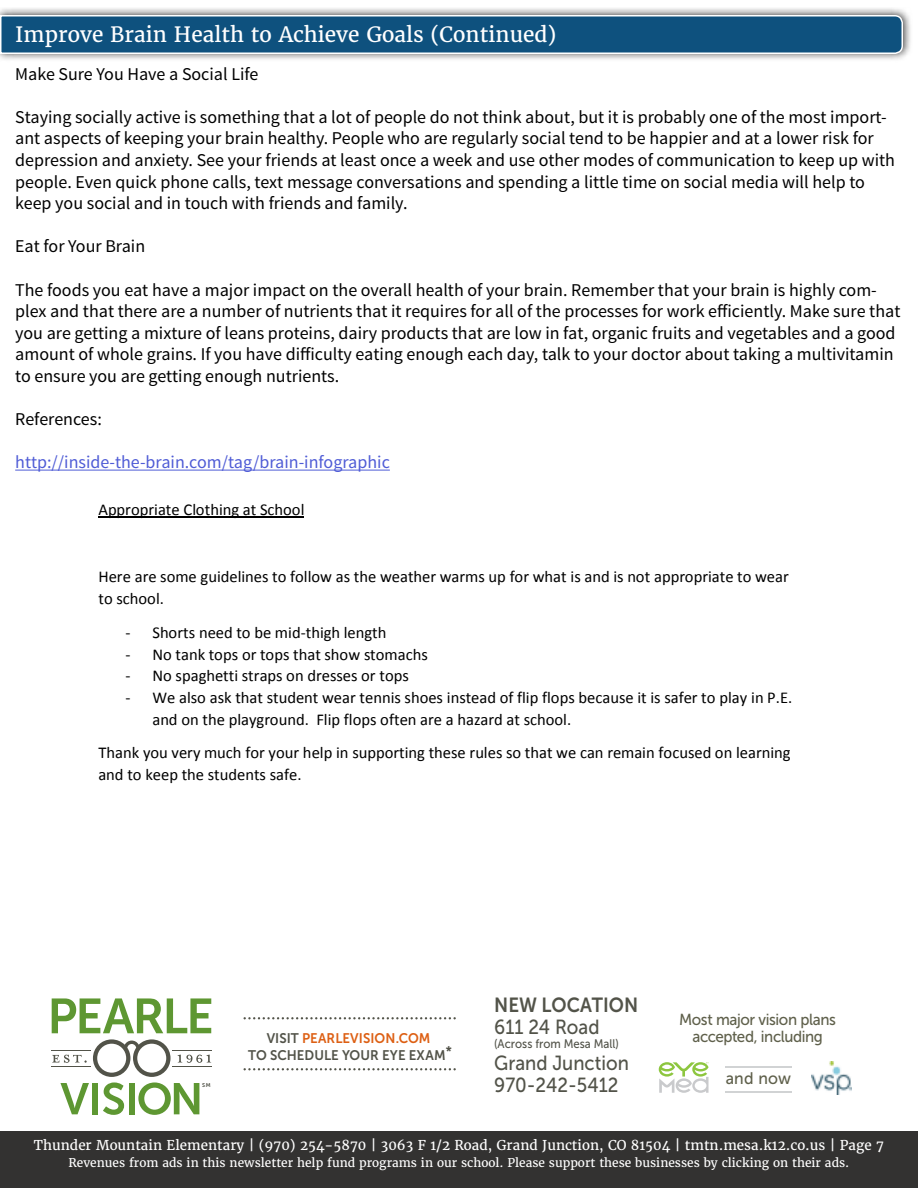
<style>
.page{position:relative;width:918px;height:1188px;background:#fff}
.page>*{position:absolute;margin:0;border:0;box-sizing:border-box;transform-origin:0 0}
.t1{font:21px "Merriweather";color:#fff}
.t2{font:20.4px/22.4px "Museo Sans 500";color:#525349;scale:.91 1}
.t3{font:20.4px "Museo Sans 700";color:#525349;scale:.91 1}
.t4{font:18px/21.6px "Source Sans Pro";color:#000}
.t5{font:18px "Source Sans Pro";color:#4f5cd6}
.t6{font:16.65px "Museo Sans 500";letter-spacing:.015em;color:#5f604b;scale:.95 1}
.t7{font:16.5px/21.8px "Calibri";color:#000}
.t8{font:15.9px/17.1px "Museo Sans 500";letter-spacing:-.025em;color:#5f604b;text-align:center;scale:.95 1}
.t9{font:13.95px/16.6px "Museo Sans 700";letter-spacing:.005em;color:#525349;text-align:center;scale:.95 1}
.t10{font:13.5px "Merriweather";color:#fff}
.t11{font:12.45px "Museo Sans 500";color:#525349;scale:.91 1}
.t12{font:12px "Merriweather";color:#fff}
.t13{font:5.55px "Museo Sans 700";color:#525349}
.s1{color:#dd5f13}
</style>
<div class="page">
<div style="left:0;top:1131px;width:918px;height:57px;background:#333231"></div>
<div style="left:0;top:7px;width:913px;height:55px;background:#000;opacity:.75"></div>
<svg style="left:0;top:14px;width:904px;height:41px;background:#276289"></svg>
<hr style="left:15px;top:470px;width:375px;height:1px;background:#4f5cd6">
<hr style="left:98px;top:517px;width:206px;height:1px;background:#000">
<svg style="left:245px;top:1068px;width:210px;height:2px"></svg>
<svg style="left:245px;top:1017px;width:210px;height:2px"></svg>
<svg style="left:659px;top:1062px;width:50px;height:31px"></svg>
<img style="left:811px;top:1062px;width:40px;height:32px">
<hr style="left:725px;top:1091px;width:66px;height:1px;background:#d1d3d4">
<hr style="left:725px;top:1066px;width:66px;height:2px;background:#d1d3d4">
<svg style="left:52px;top:998px;width:159px;height:35px"></svg>
<hr style="left:173px;top:1050px;width:39px;height:1px;background:#525349">
<hr style="left:173px;top:1066px;width:39px;height:1px;background:#525349">
<svg style="left:52px;top:1039px;width:159px;height:76px"></svg>
<p class="t1" style="left:15px;top:22px;width:543px">Improve Brain Health to Achieve Goals (Continued)</p>
<p class="t4" style="left:15px;top:63px;width:245px">Make Sure You Have a Social Life</p>
<p class="t4" style="left:15px;top:106px;width:881px">Staying socially active is something that a lot of people do not think about, but it is probably one of the most import&shy;ant aspects of keeping your brain healthy. People who are regularly social tend to be happier and at a lower risk for depression and anxiety. See your friends at least once a week and use other modes of communication to keep up with people. Even quick phone calls, text message conversations and spending a little time on social media will help to keep you social and in touch with friends and family.</p>
<p class="t4" style="left:15px;top:236px;width:131px">Eat for Your Brain</p>
<p class="t4" style="left:15px;top:279px;width:887px">The foods you eat have a major impact on the overall health of your brain. Remember that your brain is highly com&shy;plex and that there are a number of nutrients that it requires for all of the processes for work efficiently. Make sure that you are getting a mixture of leans proteins, dairy products that are low in fat, organic fruits and vegetables and a good amount of whole grains. If you have difficulty eating enough each day, talk to your doctor about taking a multivitamin to ensure you are getting enough nutrients.</p>
<p class="t4" style="left:15px;top:409px;width:88px">References:</p>
<p class="t5" style="left:15px;top:451px;width:376px">http://inside-the-brain.com/tag/brain-infographic</p>
<p class="t7" style="left:98px;top:499px;width:208px">Appropriate Clothing at School</p>
<p class="t7" style="left:98px;top:566px;width:692px">Here are some guidelines to follow as the weather warms up for what is and is not appropriate to wear to school.</p>
<p class="t7" style="left:125px;top:622px;width:263px">- Shorts need to be mid-thigh length</p>
<p class="t7" style="left:125px;top:643px;width:304px">- No tank tops or tops that show stomachs</p>
<p class="t7" style="left:125px;top:665px;width:285px">- No spaghetti straps on dresses or tops</p>
<p class="t7" style="left:152px;top:687px;width:641px;text-indent:-27px">- We also ask that student wear tennis shoes instead of flip flops because it is safer to play in P.E. and on the playground. Flip flops often are a hazard at school.</p>
<p class="t7" style="left:98px;top:742px;width:694px">Thank you very much for your help in supporting these rules so that we can remain focused on learning and to keep the students safe.</p>
<p class="t13" style="left:202px;top:1082px;width:10px">SM</p>
<p class="t9" style="left:248px;top:1030px;width:216px">VISIT <span class="s1">PEARLEVISION.COM<br></span>TO SCHEDULE YOUR EYE EXAM*</p>
<p class="t3" style="left:494px;top:993px;width:160px">NEW LOCATION</p>
<p class="t2" style="left:494px;top:1016px;width:117px">611 24 Road</p>
<p class="t11" style="left:494px;top:1037px;width:139px">(Across from Mesa Mall)</p>
<p class="t2" style="left:494px;top:1052px;width:150px">Grand Junction<br>970-242-5412</p>
<p class="t8" style="left:679px;top:1011px;width:167px">Most major vision plans accepted, including</p>
<p class="t6" style="left:726px;top:1070px;width:70px">and now</p>
<p class="t10" style="left:34px;top:1137px;width:852px">Thunder Mountain Elementary | (970) 254-5870 | 3063 F 1/2 Road, Grand Junction, CO 81504 | tmtn.mesa.k12.co.us | Page 7</p>
<p class="t12" style="left:69px;top:1155px;width:782px">Revenues from ads in this newsletter help fund programs in our school. Please support these businesses by clicking on their ads.</p>
</div>
